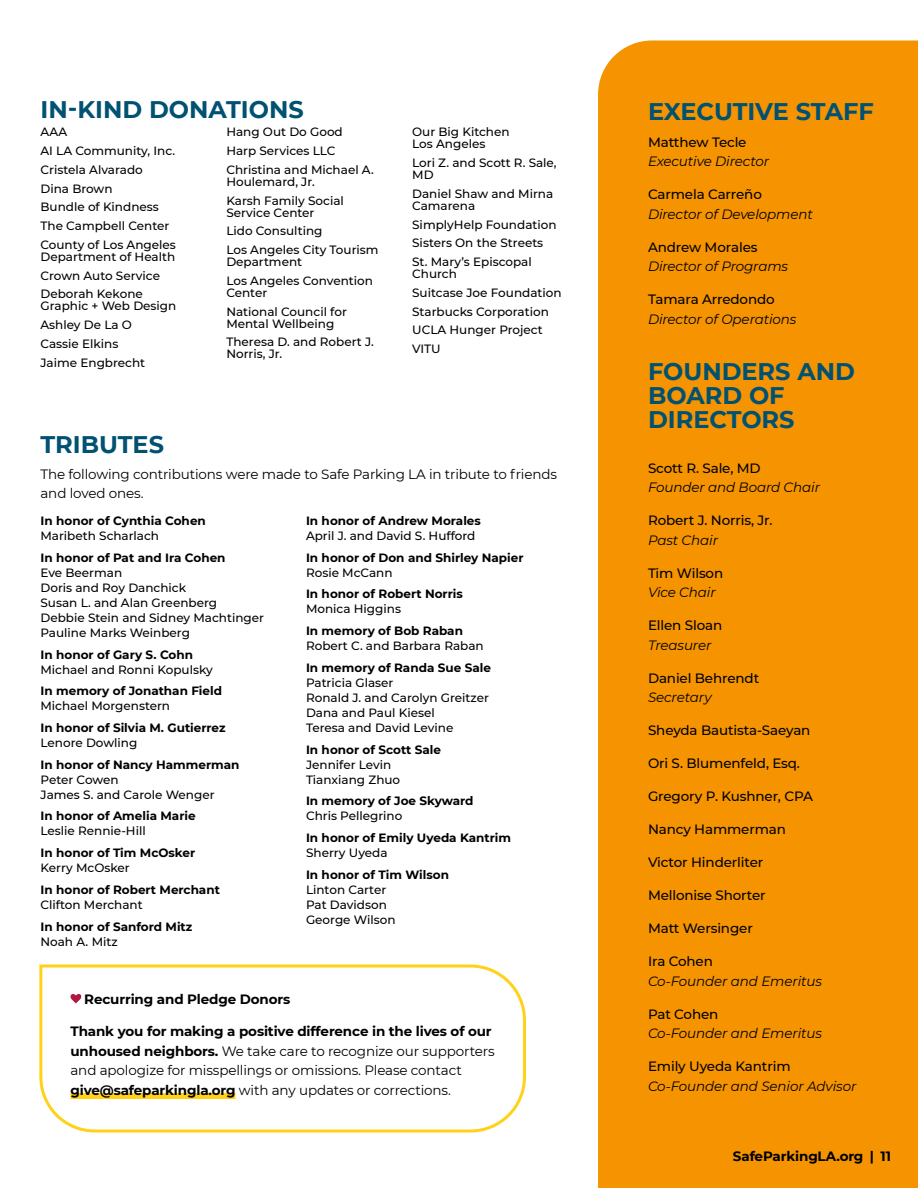
<style>
.page{position:relative;width:918px;height:1188px;background:#fff}
.page>*{position:absolute;margin:0;border:0;box-sizing:border-box;transform-origin:0 0}
.t1{font:700 24px/24px "Montserrat";color:#005172}
.t2{font:13.5px/19.5px "Montserrat";letter-spacing:-.01em;color:#000001}
.t3{font:500 13.5px "Montserrat";letter-spacing:-.01em;color:#000001}
.t4{font:italic 13.5px "Montserrat";letter-spacing:-.01em;color:#000001}
.t5{font:700 13.5px "Montserrat";letter-spacing:-.01em;color:#000001}
.t6{font:500 12px/18.8px "Montserrat";color:#000001}
.t7{font:700 12px "Montserrat";color:#000001}
.s1{font-weight:700}
</style>
<div class="page">
<svg style="left:39px;top:964px;width:487px;height:169px"></svg>
<div style="left:70px;top:1093px;width:165px;height:6px;background:#ffd218"></div>
<svg style="left:70px;top:992px;width:12px;height:11px"></svg>
<div style="left:598px;top:40px;width:320px;height:1148px;background:#f59400"></div>
<h1 class="t1" style="left:40px;top:96px;width:265px">IN-KIND DONATIONS</h1>
<p class="t6" style="left:40px;top:122px;width:137px">AAA<br>AI LA Community, Inc.<br>Cristela Alvarado<br>Dina Brown<br>Bundle of Kindness<br>The Campbell Center<br>County of Los Angeles</p>
<p class="t6" style="left:40px;top:247px;width:136px">Department of Health<br>Crown Auto Service<br>Deborah Kekone</p>
<p class="t6" style="left:40px;top:296px;width:137px">Graphic + Web Design<br>Ashley De La O<br>Cassie Elkins<br>Jaime Engbrecht</p>
<p class="t6" style="left:226px;top:122px;width:149px">Hang Out Do Good<br>Harp Services LLC<br>Christina and Michael A.</p>
<p class="t6" style="left:226px;top:172px;width:119px">Houlemard, Jr.<br>Karsh Family Social</p>
<p class="t6" style="left:226px;top:203px;width:154px">Service Center<br>Lido Consulting<br>Los Angeles City Tourism</p>
<p class="t6" style="left:226px;top:252px;width:148px">Department<br>Los Angeles Convention</p>
<p class="t6" style="left:226px;top:283px;width:122px">Center<br>National Council for</p>
<p class="t6" style="left:226px;top:314px;width:149px">Mental Wellbeing<br>Theresa D. and Robert J.</p>
<p class="t6" style="left:226px;top:344px;width:58px">Norris, Jr.</p>
<p class="t6" style="left:412px;top:126px;width:99px;line-height:12px">Our Big Kitchen<br>Los Angeles</p>
<p class="t6" style="left:412px;top:156px;width:146px;line-height:12px">Lori Z. and Scott R. Sale,<br>MD</p>
<p class="t6" style="left:412px;top:187px;width:143px;line-height:12px">Daniel Shaw and Mirna<br>Camarena</p>
<p class="t6" style="left:412px;top:214px;width:146px">SimplyHelp Foundation<br>Sisters On the Streets<br>St. Mary’s Episcopal</p>
<p class="t6" style="left:412px;top:264px;width:151px">Church<br>Suitcase Joe Foundation<br>Starbucks Corporation<br>UCLA Hunger Project<br>VITU</p>
<h1 class="t1" style="left:40px;top:431px;width:125px">TRIBUTES</h1>
<p class="t2" style="left:40px;top:464px;width:518px">The following contributions were made to Safe Parking LA in tribute to friends and loved ones.</p>
<p class="t7" style="left:41px;top:512px;width:167px">In honor of Cynthia Cohen</p>
<p class="t6" style="left:41px;top:526px;width:120px">Maribeth Scharlach</p>
<p class="t7" style="left:41px;top:549px;width:187px">In honor of Pat and Ira Cohen</p>
<p class="t6" style="left:41px;top:565px;width:225px;line-height:15px">Eve Beerman<br>Doris and Roy Danchick<br>Susan L. and Alan Greenberg<br>Debbie Stein and Sidney Machtinger<br>Pauline Marks Weinberg</p>
<p class="t7" style="left:41px;top:646px;width:154px">In honor of Gary S. Cohn</p>
<p class="t6" style="left:41px;top:659px;width:174px">Michael and Ronni Kopulsky</p>
<p class="t7" style="left:41px;top:682px;width:183px">In memory of Jonathan Field</p>
<p class="t6" style="left:41px;top:696px;width:131px">Michael Morgenstern</p>
<p class="t7" style="left:41px;top:719px;width:187px">In honor of Silvia M. Gutierrez</p>
<p class="t6" style="left:41px;top:733px;width:98px">Lenore Dowling</p>
<p class="t7" style="left:41px;top:756px;width:200px">In honor of Nancy Hammerman</p>
<p class="t6" style="left:41px;top:771px;width:176px;line-height:15px">Peter Cowen<br>James S. and Carole Wenger</p>
<p class="t7" style="left:41px;top:808px;width:157px">In honor of Amelia Marie</p>
<p class="t6" style="left:41px;top:821px;width:107px">Leslie Rennie-Hill</p>
<p class="t7" style="left:41px;top:844px;width:156px">In honor of Tim McOsker</p>
<p class="t6" style="left:41px;top:858px;width:91px">Kerry McOsker</p>
<p class="t7" style="left:41px;top:881px;width:181px">In honor of Robert Merchant</p>
<p class="t6" style="left:41px;top:895px;width:104px">Clifton Merchant</p>
<p class="t7" style="left:41px;top:918px;width:153px">In honor of Sanford Mitz</p>
<p class="t6" style="left:41px;top:932px;width:79px">Noah A. Mitz</p>
<p class="t7" style="left:306px;top:512px;width:176px">In honor of Andrew Morales</p>
<p class="t6" style="left:306px;top:526px;width:171px">April J. and David S. Hufford</p>
<p class="t7" style="left:306px;top:549px;width:219px">In honor of Don and Shirley Napier</p>
<p class="t6" style="left:306px;top:563px;width:88px">Rosie McCann</p>
<p class="t7" style="left:306px;top:586px;width:158px">In honor of Robert Norris</p>
<p class="t6" style="left:306px;top:599px;width:97px">Monica Higgins</p>
<p class="t7" style="left:306px;top:622px;width:158px">In memory of Bob Raban</p>
<p class="t6" style="left:306px;top:636px;width:179px">Robert C. and Barbara Raban</p>
<p class="t7" style="left:306px;top:659px;width:186px">In memory of Randa Sue Sale</p>
<p class="t6" style="left:306px;top:675px;width:184px;line-height:15px">Patricia Glaser<br>Ronald J. and Carolyn Greitzer<br>Dana and Paul Kiesel<br>Teresa and David Levine</p>
<p class="t7" style="left:306px;top:741px;width:136px">In honor of Scott Sale</p>
<p class="t6" style="left:306px;top:756px;width:96px;line-height:15px">Jennifer Levin<br>Tianxiang Zhuo</p>
<p class="t7" style="left:306px;top:793px;width:169px">In memory of Joe Skyward</p>
<p class="t6" style="left:306px;top:806px;width:98px">Chris Pellegrino</p>
<p class="t7" style="left:306px;top:829px;width:207px">In honor of Emily Uyeda Kantrim</p>
<p class="t6" style="left:306px;top:843px;width:83px">Sherry Uyeda</p>
<p class="t7" style="left:306px;top:866px;width:145px">In honor of Tim Wilson</p>
<p class="t6" style="left:306px;top:882px;width:91px;line-height:15px">Linton Carter<br>Pat Davidson<br>George Wilson</p>
<p class="t5" style="left:84px;top:989px;width:208px">Recurring and Pledge Donors</p>
<p class="t2" style="left:71px;top:1021px;width:426px"><span class="s1">Thank you for making a positive difference in the lives of our unhoused neighbors.</span> We take care to recognize our supporters and apologize for misspellings or omissions. Please contact <span class="s1">give@safeparkingla.org</span> with any updates or corrections.</p>
<h1 class="t1" style="left:648px;top:99px;width:227px">EXECUTIVE STAFF</h1>
<p class="t3" style="left:648px;top:132px;width:100px">Matthew Tecle</p>
<p class="t4" style="left:648px;top:152px;width:123px">Executive Director</p>
<p class="t3" style="left:648px;top:185px;width:115px">Carmela Carreño</p>
<p class="t4" style="left:648px;top:205px;width:166px">Director of Development</p>
<p class="t3" style="left:648px;top:237px;width:111px">Andrew Morales</p>
<p class="t4" style="left:648px;top:257px;width:142px">Director of Programs</p>
<p class="t3" style="left:648px;top:290px;width:128px">Tamara Arredondo</p>
<p class="t4" style="left:648px;top:309px;width:150px">Director of Operations</p>
<h1 class="t1" style="left:648px;top:358px;width:208px">FOUNDERS AND<br>BOARD OF<br>DIRECTORS</h1>
<p class="t3" style="left:648px;top:459px;width:114px">Scott R. Sale, MD</p>
<p class="t4" style="left:648px;top:478px;width:174px">Founder and Board Chair</p>
<p class="t3" style="left:648px;top:511px;width:126px">Robert J. Norris, Jr.</p>
<p class="t4" style="left:648px;top:531px;width:72px">Past Chair</p>
<p class="t3" style="left:648px;top:564px;width:77px">Tim Wilson</p>
<p class="t4" style="left:648px;top:583px;width:69px">Vice Chair</p>
<p class="t3" style="left:648px;top:616px;width:76px">Ellen Sloan</p>
<p class="t4" style="left:648px;top:636px;width:65px">Treasurer</p>
<p class="t3" style="left:648px;top:669px;width:113px">Daniel Behrendt</p>
<p class="t4" style="left:648px;top:688px;width:65px">Secretary</p>
<p class="t3" style="left:648px;top:721px;width:164px">Sheyda Bautista-Saeyan</p>
<p class="t3" style="left:648px;top:754px;width:154px">Ori S. Blumenfeld, Esq.</p>
<p class="t3" style="left:648px;top:787px;width:166px">Gregory P. Kushner, CPA</p>
<p class="t3" style="left:648px;top:820px;width:140px">Nancy Hammerman</p>
<p class="t3" style="left:648px;top:853px;width:117px">Victor Hinderliter</p>
<p class="t3" style="left:648px;top:886px;width:119px">Mellonise Shorter</p>
<p class="t3" style="left:648px;top:919px;width:106px">Matt Wersinger</p>
<p class="t3" style="left:648px;top:952px;width:66px">Ira Cohen</p>
<p class="t4" style="left:648px;top:972px;width:176px">Co-Founder and Emeritus</p>
<p class="t3" style="left:648px;top:1005px;width:72px">Pat Cohen</p>
<p class="t4" style="left:648px;top:1024px;width:176px">Co-Founder and Emeritus</p>
<p class="t3" style="left:648px;top:1057px;width:144px">Emily Uyeda Kantrim</p>
<p class="t4" style="left:648px;top:1077px;width:210px">Co-Founder and Senior Advisor</p>
<p class="t5" style="left:733px;top:1146px;width:160px">SafeParkingLA.org | 11</p>
</div>
